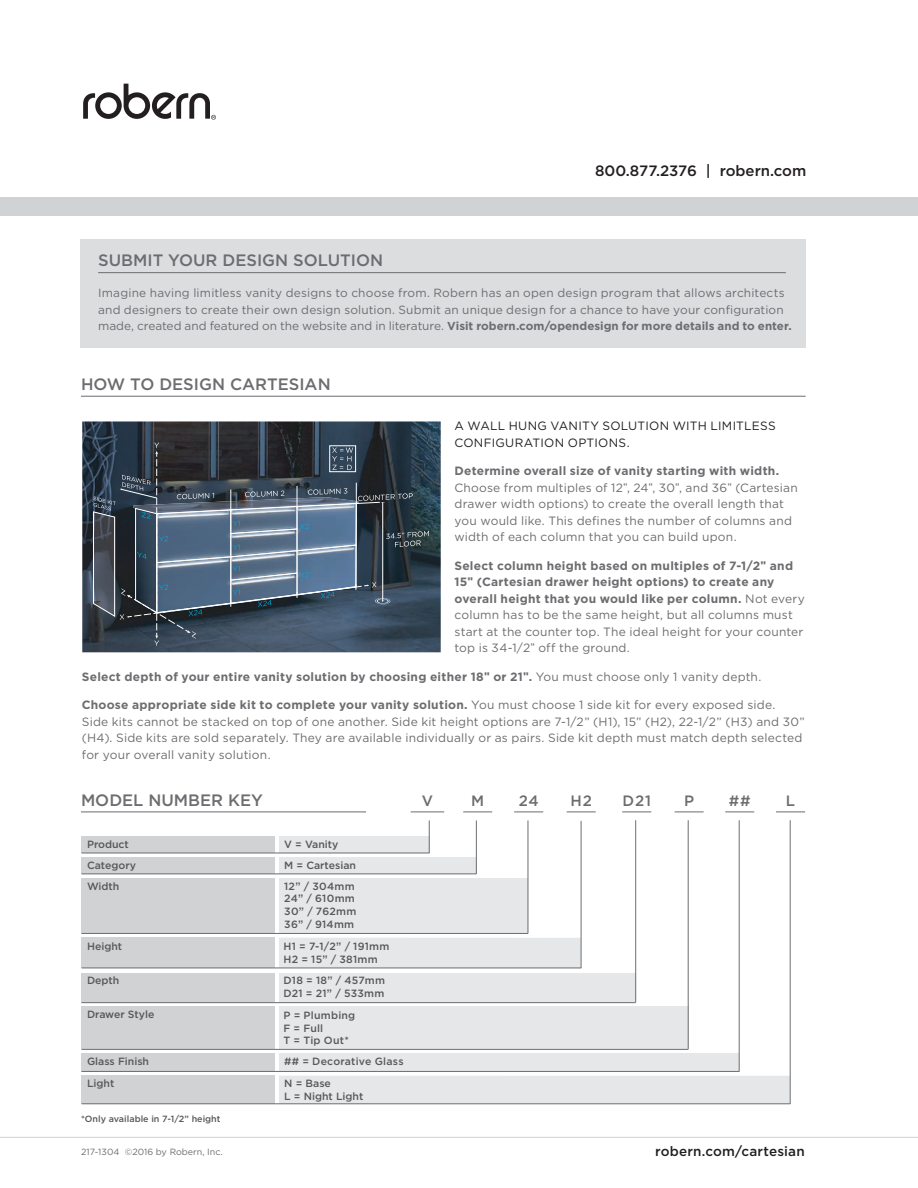
<style>
.page{position:relative;width:918px;height:1188px;background:#fff}
.page>*{position:absolute;margin:0;border:0;box-sizing:border-box;transform-origin:0 0}
.t1{font:500 16.5px "Gotham";color:#6c6d70}
.t2{font:500 15px "Gotham";color:#231f20}
.t3{font:500 15px "Gotham";color:#6c6d70}
.t4{font:500 13.5px "Gotham";letter-spacing:.015em;color:#231f20}
.t5{font:12px/16.5px "Gotham";letter-spacing:.015em;color:#6c6d70}
.t6{font:700 12px/16.5px "Gotham";letter-spacing:.02em;color:#6c6d70}
.t7{font:12px/16.5px "Gotham";letter-spacing:.015em;color:#231f20}
.t8{font:11.85px/16.5px "Gotham";letter-spacing:.01em;color:#6c6d70}
.t9{font:500 10.5px/12.6px "Gotham";color:#57585a}
.t10{font:500 10.5px/12.6px "Gotham";letter-spacing:.02em;color:#57585a}
.t11{font:500 9px "Gotham";color:#57585a}
.t12{font:9px "Gotham";color:#6c6d70}
.s1{font-weight:700;font-size:11.55px}
.s2{font-weight:700}
.s3{font-family:"Trebuchet MS"}
.s4{font-family:"Arial"}
.s5{font-weight:400}
.s6{font-family:"Trebuchet MS";font-weight:400}
.s7{font-family:"Arial";font-weight:700}
</style>
<div class="page">
<svg style="left:83px;top:84px;width:133px;height:36px"></svg>
<div style="left:0;top:197px;width:918px;height:19px;background:#d1d2d4"></div>
<hr style="left:81px;top:396px;width:725px;height:1px;background:#6c6d70">
<img style="left:82px;top:421px;width:359px;height:231px">
<svg style="left:93px;top:443px;width:336px;height:203px;background:#465564"></svg>
<div style="left:81px;top:240px;width:725px;height:108px;background:#dcdddf"></div>
<hr style="left:98px;top:272px;width:688px;height:1px;background:#6c6d70">
<hr style="left:0;top:1137px;width:918px;height:1px;background:#d1d2d4">
<div style="left:81px;top:836px;width:194px;height:17px;background:#d1d2d4"></div>
<div style="left:279px;top:836px;width:150px;height:17px;background:#e6e7e9"></div>
<div style="left:279px;top:857px;width:197px;height:17px;background:#e6e7e9"></div>
<div style="left:279px;top:1007px;width:409px;height:42px;background:#e6e7e9"></div>
<div style="left:279px;top:878px;width:249px;height:55px;background:#e6e7e9"></div>
<div style="left:279px;top:1053px;width:460px;height:18px;background:#e6e7e9"></div>
<div style="left:279px;top:938px;width:302px;height:30px;background:#e6e7e9"></div>
<div style="left:279px;top:1076px;width:511px;height:28px;background:#e6e7e9"></div>
<div style="left:279px;top:973px;width:356px;height:30px;background:#e6e7e9"></div>
<div style="left:81px;top:973px;width:194px;height:29px;background:#d1d2d4"></div>
<div style="left:81px;top:878px;width:194px;height:55px;background:#d1d2d4"></div>
<div style="left:81px;top:1053px;width:194px;height:18px;background:#d1d2d4"></div>
<div style="left:81px;top:857px;width:194px;height:17px;background:#d1d2d4"></div>
<div style="left:81px;top:1007px;width:194px;height:42px;background:#d1d2d4"></div>
<div style="left:81px;top:938px;width:194px;height:30px;background:#d1d2d4"></div>
<div style="left:81px;top:1076px;width:194px;height:28px;background:#d1d2d4"></div>
<hr style="left:429px;top:820px;width:1px;height:33px;background:#6c6d70">
<hr style="left:476px;top:820px;width:1px;height:54px;background:#6c6d70">
<hr style="left:528px;top:820px;width:1px;height:114px;background:#6c6d70">
<hr style="left:581px;top:821px;width:1px;height:147px;background:#6c6d70">
<hr style="left:635px;top:820px;width:1px;height:182px;background:#6c6d70">
<hr style="left:688px;top:820px;width:1px;height:229px;background:#6c6d70">
<hr style="left:739px;top:820px;width:1px;height:251px;background:#6c6d70">
<hr style="left:790px;top:820px;width:1px;height:284px;background:#6c6d70">
<hr style="left:81px;top:853px;width:348px;height:1px;background:#6c6d70">
<hr style="left:81px;top:874px;width:395px;height:1px;background:#6c6d70">
<hr style="left:81px;top:1049px;width:607px;height:1px;background:#6c6d70">
<hr style="left:82px;top:933px;width:446px;height:1px;background:#6c6d70">
<hr style="left:82px;top:1071px;width:657px;height:1px;background:#6c6d70">
<hr style="left:82px;top:968px;width:499px;height:1px;background:#6c6d70">
<hr style="left:82px;top:1104px;width:708px;height:1px;background:#6c6d70">
<hr style="left:81px;top:1002px;width:555px;height:1px;background:#6c6d70">
<hr style="left:81px;top:812px;width:285px;height:1px;background:#6c6d70">
<hr style="left:411px;top:812px;width:33px;height:1px;background:#6c6d70">
<svg style="left:567px;top:812px;width:29px;height:1px"></svg>
<svg style="left:622px;top:812px;width:29px;height:1px"></svg>
<svg style="left:675px;top:812px;width:29px;height:1px"></svg>
<svg style="left:725px;top:812px;width:29px;height:1px"></svg>
<svg style="left:776px;top:812px;width:29px;height:1px"></svg>
<svg style="left:514px;top:812px;width:29px;height:1px"></svg>
<svg style="left:463px;top:812px;width:29px;height:1px"></svg>
<p class="t2" style="left:595px;top:163px;width:213px">800.877.2376 | robern.com</p>
<h1 class="t1" style="left:98px;top:251px;width:286px">SUBMIT YOUR DESIGN SOLUTION</h1>
<p class="t8" style="left:98px;top:285px;width:695px">Imagine having limitless vanity designs to choose from. Robern has an open design program that allows architects and designers to create their own design solution. Submit an unique design for a chance to have your configuration made, created and featured on the website and in literature. <span class="s1">Visit robern.com/opendesign for more details and to enter.</span></p>
<h1 class="t1" style="left:81px;top:375px;width:251px">HOW TO DESIGN CARTESIAN</h1>
<p class="t7" style="left:454px;top:418px;width:323px">A WALL HUNG VANITY SOLUTION WITH LIMITLESS<br>CONFIGURATION OPTIONS.</p>
<p class="t5" style="left:454px;top:463px;width:345px"><span class="s2">Determine overall size of vanity starting with width.<br></span>Choose from multiples of 12<span class="s3">"</span>, 24<span class="s3">"</span>, 30<span class="s3">"</span>, and 36<span class="s3">"</span> (Cartesian drawer width options) to create the overall length that you would like. This defines the number of columns and width of each column that you can build upon.</p>
<p class="t6" style="left:454px;top:557px;width:352px">Select column height based on multiples of 7-1/2<span class="s4">"</span> and 15<span class="s4">"</span> (Cartesian drawer height options) to create any overall height that you would like per column. <span class="s5">Not every column has to be the same height, but all columns must start at the counter top. The ideal height for your counter top is 34-1/2</span><span class="s6">"</span> <span class="s5">off the ground.</span></p>
<p class="t6" style="left:82px;top:668px;width:681px">Select depth of your entire vanity solution by choosing either 18<span class="s4">"</span> or 21<span class="s4">"</span>. <span class="s5">You must choose only 1 vanity depth.</span></p>
<p class="t5" style="left:82px;top:697px;width:724px"><span class="s2">Choose appropriate side kit to complete your vanity solution.</span> You must choose 1 side kit for every exposed side.<br>Side kits cannot be stacked on top of one another. Side kit height options are 7-1/2” (H1), 15” (H2), 22-1/2” (H3) and 30” (H4). Side kits are sold separately. They are available individually or as pairs. Side kit depth must match depth selected for your overall vanity solution.</p>
<h1 class="t1" style="left:81px;top:790px;width:183px">MODEL NUMBER KEY</h1>
<p class="t3" style="left:422px;top:792px;width:13px">V</p>
<p class="t3" style="left:471px;top:792px;width:15px">M</p>
<p class="t3" style="left:519px;top:792px;width:21px">24</p>
<p class="t3" style="left:571px;top:792px;width:23px">H2</p>
<p class="t3" style="left:622px;top:792px;width:30px">D21</p>
<p class="t3" style="left:684px;top:792px;width:12px">P</p>
<p class="t3" style="left:729px;top:792px;width:23px">##</p>
<p class="t3" style="left:786px;top:792px;width:11px">L</p>
<p class="t9" style="left:87px;top:838px;width:43px">Product</p>
<p class="t9" style="left:284px;top:838px;width:56px">V = Vanity</p>
<p class="t9" style="left:87px;top:858px;width:50px">Category</p>
<p class="t9" style="left:284px;top:858px;width:73px">M = Cartesian</p>
<p class="t9" style="left:87px;top:880px;width:34px">Width</p>
<p class="t9" style="left:87px;top:940px;width:37px">Height</p>
<p class="t9" style="left:87px;top:974px;width:34px">Depth</p>
<p class="t9" style="left:87px;top:1008px;width:69px">Drawer Style</p>
<p class="t9" style="left:87px;top:1055px;width:64px">Glass Finish</p>
<p class="t9" style="left:87px;top:1077px;width:29px">Light</p>
<p class="t11" style="left:81px;top:1113px;width:141px">*Only available in 7-1/2” height</p>
<p class="t9" style="left:284px;top:880px;width:74px">12<span class="s7">”</span> / 304mm<br>24<span class="s7">”</span> / 610mm<br>30<span class="s7">”</span> / 762mm<br>36<span class="s7">”</span> / 914mm</p>
<p class="t9" style="left:284px;top:940px;width:107px">H1 = 7-1/2<span class="s7">”</span> / 191mm<br>H2 = 15<span class="s7">”</span> / 381mm</p>
<p class="t9" style="left:284px;top:974px;width:103px">D18 = 18<span class="s7">”</span> / 457mm<br>D21 = 21<span class="s7">”</span> / 533mm</p>
<p class="t10" style="left:284px;top:1009px;width:73px">P = Plumbing<br>F = Full<br>T = Tip Out*</p>
<p class="t10" style="left:284px;top:1055px;width:121px">## = Decorative Glass</p>
<p class="t9" style="left:284px;top:1077px;width:81px">N = Base<br>L = Night Light</p>
<p class="t12" style="left:81px;top:1147px;width:143px">217-1304 ©2016 by Robern, Inc.</p>
<p class="t4" style="left:655px;top:1144px;width:151px">robern.com/cartesian</p>
</div>
